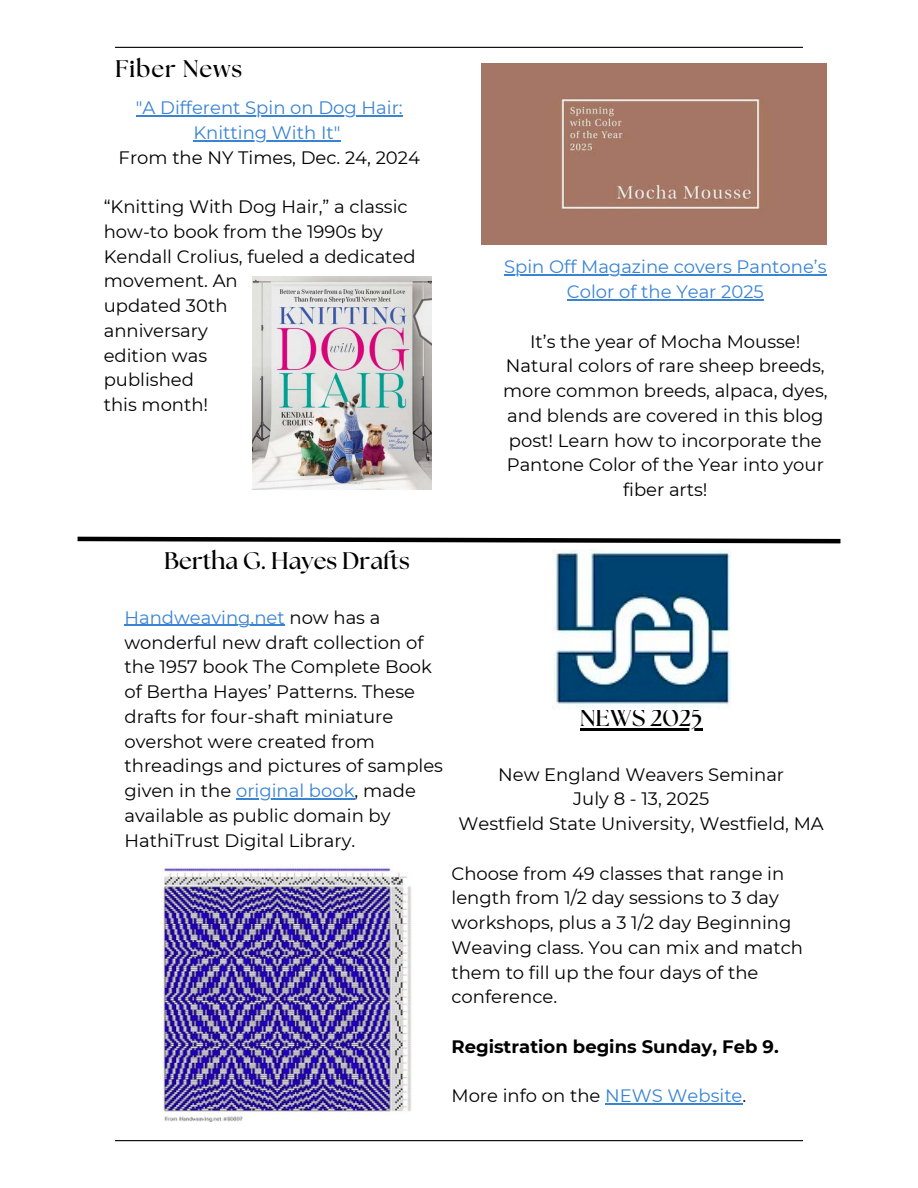
<style>
.page{position:relative;width:918px;height:1188px;background:#fff}
.page>*{position:absolute;margin:0;border:0;box-sizing:border-box;transform-origin:0 0}
.t1{font:700 24px "The Seasons";color:#000}
.t2{font:700 24px "The Seasons";letter-spacing:.04em;color:#000}
.t3{font:18px/24.8px "Montserrat";color:#000}
.t4{font:18px/24.8px "Montserrat";color:#3983d3;text-align:center}
.t5{font:700 18px "Montserrat";color:#000}
.s1{color:#3983d3}
</style>
<div class="page">
<hr style="left:115px;top:47px;width:688px;height:1px;background:#000">
<hr style="left:115px;top:1140px;width:688px;height:1px;background:#000">
<hr style="left:136px;top:115px;width:267px;height:1px;background:#3983d3">
<hr style="left:193px;top:140px;width:147px;height:1px;background:#3983d3">
<svg style="left:77px;top:536px;width:764px;height:8px"></svg>
<hr style="left:125px;top:625px;width:160px;height:1px;background:#3983d3">
<hr style="left:236px;top:798px;width:119px;height:1px;background:#3983d3">
<img style="left:252px;top:276px;width:179px;height:213px">
<hr style="left:580px;top:728px;width:123px;height:2px;background:#000">
<hr style="left:605px;top:1103px;width:138px;height:2px;background:#3983d3">
<img style="left:553px;top:550px;width:177px;height:157px">
<img style="left:161px;top:868px;width:250px;height:253px">
<img style="left:481px;top:63px;width:346px;height:181px">
<hr style="left:504px;top:275px;width:323px;height:1px;background:#3983d3">
<hr style="left:567px;top:299px;width:197px;height:1px;background:#3983d3">
<p class="t2" style="left:115px;top:57px;width:129px">Fiber News</p>
<p class="t4" style="left:136px;top:95px;width:268px">"A Different Spin on Dog Hair:</p>
<p class="t3" style="left:119px;top:120px;width:303px;text-align:center"><span class="s1">Knitting With It"<br></span>From the NY Times, Dec. 24, 2024</p>
<p class="t3" style="left:104px;top:194px;width:313px">“Knitting With Dog Hair,” a classic how-to book from the 1990s by<br>Kendall Crolius, fueled a dedicated movement. An</p>
<p class="t3" style="left:104px;top:293px;width:125px">updated 30th</p>
<p class="t3" style="left:104px;top:318px;width:106px">anniversary</p>
<p class="t3" style="left:104px;top:343px;width:105px">edition was</p>
<p class="t3" style="left:104px;top:368px;width:92px">published</p>
<p class="t3" style="left:104px;top:392px;width:106px">this month!</p>
<p class="t4" style="left:504px;top:255px;width:324px">Spin Off Magazine covers Pantone’s<br>Color of the Year 2025</p>
<p class="t3" style="left:503px;top:329px;width:326px;text-align:center">It’s the year of Mocha Mousse!<br>Natural colors of rare sheep breeds, more common breeds, alpaca, dyes, and blends are covered in this blog post! Learn how to incorporate the<br>Pantone Color of the Year into your fiber arts!</p>
<p class="t1" style="left:164px;top:550px;width:247px">Bertha G. Hayes Drafts</p>
<h1 class="t3" style="left:125px;top:605px;width:320px"><span class="s1">Handweaving.net</span> now has a wonderful new draft collection of the 1957 book The Complete Book of Bertha Hayes’ Patterns. These drafts for four-shaft miniature overshot were created from threadings and pictures of samples given in the <span class="s1">original book</span>, made</h1>
<p class="t3" style="left:125px;top:803px;width:268px">available as public domain by<br>HathiTrust Digital Library.</p>
<p class="t1" style="left:580px;top:707px;width:124px">NEWS 2025</p>
<p class="t3" style="left:498px;top:762px;width:287px">New England Weavers Seminar</p>
<p class="t3" style="left:573px;top:786px;width:137px">July 8 - 13, 2025</p>
<p class="t3" style="left:459px;top:811px;width:367px">Westfield State University, Westfield, MA</p>
<p class="t3" style="left:451px;top:861px;width:353px">Choose from 49 classes that range in length from 1/2 day sessions to 3 day workshops, plus a 3 1/2 day Beginning Weaving class. You can mix and match them to fill up the four days of the</p>
<p class="t3" style="left:451px;top:984px;width:107px">conference.</p>
<p class="t5" style="left:451px;top:1035px;width:329px">Registration begins Sunday, Feb 9.</p>
<p class="t3" style="left:451px;top:1083px;width:296px">More info on the <span class="s1">NEWS Website</span>.</p>
</div>
